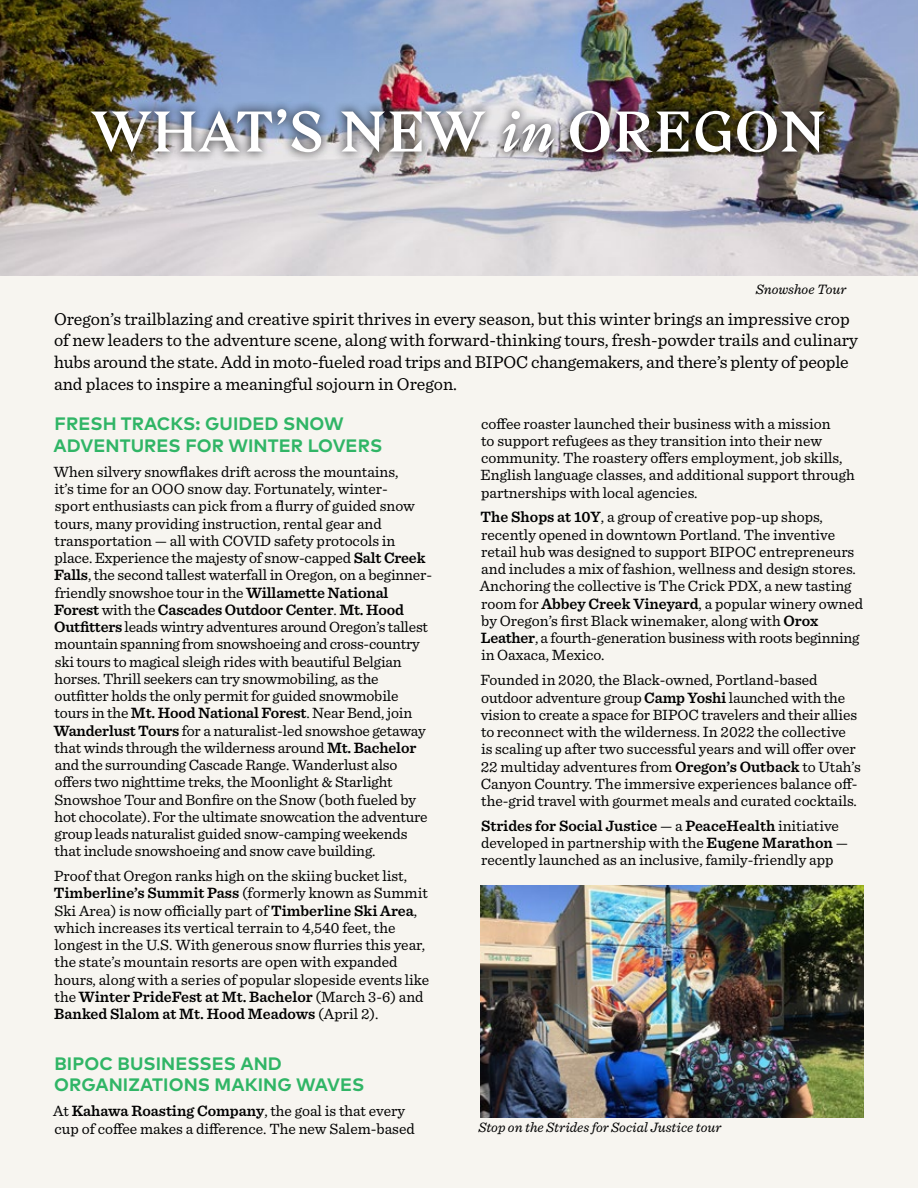
<style>
.page{position:relative;width:918px;height:1188px;background:#f7f5f0}
.page>*{position:absolute;margin:0;border:0;box-sizing:border-box;transform-origin:0 0}
.t1{font:600 57px "Gza";letter-spacing:.01em;color:#fff}
.Normal_wrd_3{font:18px/21.6px "Sentinel";color:#000}
.what_s_new_head{font:700 18px/21.6px "Mark Pro";letter-spacing:.005em;color:#30b566}
.Normal_wrd_3-2{font:15.6px/17.2px "Sentinel";color:#000}
.body_copy{font:italic 14.25px "Sentinel";color:#000}
.s1{font-style:italic}
.s2{font-weight:600}
</style>
<div class="page">
<img style="left:0;top:0;width:918px;height:276px">
<div style="left:81px;top:99px;width:753px;height:63px;background:#000;opacity:.75"></div>
<img style="left:481px;top:886px;width:383px;height:231px">
<p class="t1" style="left:92px;top:93px;width:735px">WHAT’S NEW <span class="s1">in</span> OREGON</p>
<p class="body_copy" style="left:756px;top:278px;width:92px">Snowshoe Tour</p>
<p class="Normal_wrd_3" style="left:54px;top:307px;width:805px">Oregon’s trailblazing and creative spirit thrives in every season, but this winter brings an impressive crop of new leaders to the adventure scene, along with forward-thinking tours, fresh-powder trails and culinary hubs around the state. Add in moto-fueled road trips and BIPOC changemakers, and there’s plenty of people and places to inspire a meaningful sojourn in Oregon.</p>
<p class="what_s_new_head" style="left:54px;top:412px;width:330px">FRESH TRACKS: GUIDED SNOW<br>ADVENTURES FOR WINTER LOVERS</p>
<p class="Normal_wrd_3-2" style="left:54px;top:462px;width:380px">When silvery snowflakes drift across the mountains,<br>it’s time for an OOO snow day. Fortunately, winter-<br>sport enthusiasts can pick from a flurry of guided snow tours, many providing instruction, rental gear and transportation — all with COVID safety protocols in place. Experience the majesty of snow-capped <span class="s2">Salt Creek Falls</span>, the second tallest waterfall in Oregon, on a beginner&shy;friendly snowshoe tour in the <span class="s2">Willamette National Forest</span> with the <span class="s2">Cascades Outdoor Center</span>. <span class="s2">Mt. Hood Outfitters</span> leads wintry adventures around Oregon’s tallest mountain spanning from snowshoeing and cross-country ski tours to magical sleigh rides with beautiful Belgian horses. Thrill seekers can try snowmobiling, as the outfitter holds the only permit for guided snowmobile tours in the <span class="s2">Mt. Hood National Forest</span>. Near Bend, join <span class="s2">Wanderlust Tours</span> for a naturalist-led snowshoe getaway that winds through the wilderness around <span class="s2">Mt. Bachelor </span>and the surrounding Cascade Range. Wanderlust also offers two nighttime treks, the Moonlight &amp; Starlight Snowshoe Tour and Bonfire on the Snow (both fueled by hot chocolate). For the ultimate snowcation the adventure group leads naturalist guided snow-camping weekends that include snowshoeing and snow cave building.</p>
<p class="Normal_wrd_3-2" style="left:54px;top:866px;width:377px">Proof that Oregon ranks high on the skiing bucket list, <span class="s2">Timberline’s Summit Pass</span> (formerly known as Summit Ski Area) is now officially part of <span class="s2">Timberline Ski Area</span>, which increases its vertical terrain to 4,540 feet, the longest in the U.S. With generous snow flurries this year, the state’s mountain resorts are open with expanded hours, along with a series of popular slopeside events like the <span class="s2">Winter PrideFest at Mt. Bachelor</span> (March 3-6) and <span class="s2">Banked Slalom at Mt. Hood Meadows</span> (April 2).</p>
<p class="what_s_new_head" style="left:54px;top:1051px;width:312px">BIPOC BUSINESSES AND<br>ORGANIZATIONS MAKING WAVES</p>
<p class="Normal_wrd_3-2" style="left:53px;top:1101px;width:363px">At <span class="s2">Kahawa Roasting Company</span>, the goal is that every cup of coffee makes a difference. The new Salem-based</p>
<p class="Normal_wrd_3-2" style="left:481px;top:414px;width:376px">coffee roaster launched their business with a mission<br>to support refugees as they transition into their new community. The roastery offers employment, job skills, English language classes, and additional support through partnerships with local agencies.</p>
<p class="Normal_wrd_3-2" style="left:480px;top:508px;width:385px"><span class="s2">The Shops at 10Y</span>, a group of creative pop-up shops, recently opened in downtown Portland. The inventive retail hub was designed to support BIPOC entrepreneurs and includes a mix of fashion, wellness and design stores.<br>Anchoring the collective is The Crick PDX, a new tasting room for <span class="s2">Abbey Creek Vineyard</span>, a popular winery owned by Oregon’s first Black winemaker, along with <span class="s2">Orox Leather</span>, a fourth-generation business with roots beginning in Oaxaca, Mexico.</p>
<p class="Normal_wrd_3-2" style="left:481px;top:670px;width:382px">Founded in 2020, the Black-owned, Portland-based outdoor adventure group <span class="s2">Camp Yoshi</span> launched with the vision to create a space for BIPOC travelers and their allies to reconnect with the wilderness. In 2022 the collective<br>is scaling up after two successful years and will offer over 22 multiday adventures from <span class="s2">Oregon’s Outback</span> to Utah’s Canyon Country. The immersive experiences balance off&shy;the-grid travel with gourmet meals and curated cocktails.</p>
<p class="Normal_wrd_3-2" style="left:481px;top:816px;width:369px"><span class="s2">Strides for Social Justice</span> — a <span class="s2">PeaceHealth</span> initiative developed in partnership with the <span class="s2">Eugene Marathon</span> — recently launched as an inclusive, family-friendly app</p>
<p class="body_copy" style="left:478px;top:1116px;width:245px">Stop on the Strides for Social Justice tour</p>
</div>
